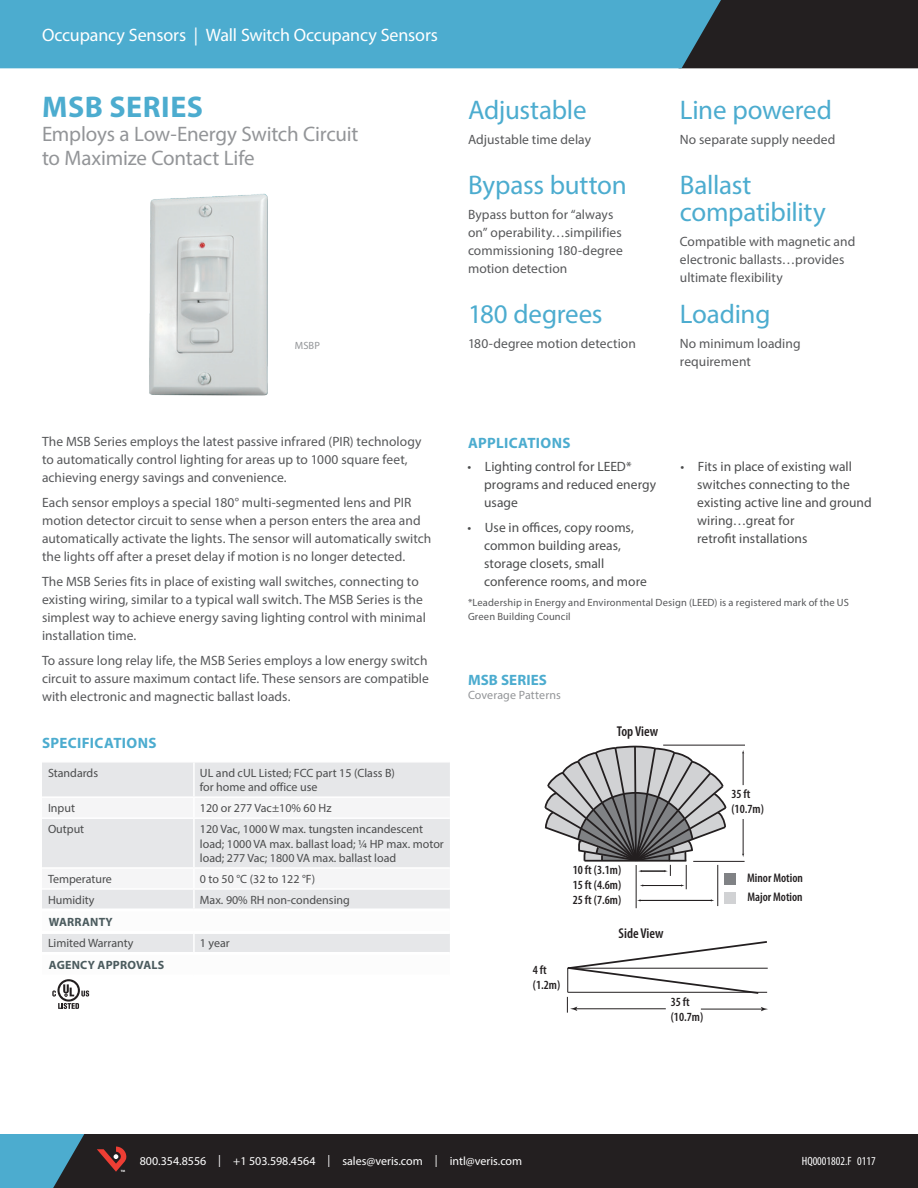
<style>
.page{position:relative;width:918px;height:1188px;background:#fff}
.page>*{position:absolute;margin:0;border:0;box-sizing:border-box;transform-origin:0 0}
.t1{font:700 30px "Myriad Pro";letter-spacing:.015em;color:#4caccf}
.t2{font:27px/27px "Myriad Pro";letter-spacing:-.01em;color:#4caccf}
.t3{font:21px/24px "Myriad Pro";letter-spacing:-.01em;color:#939598}
.t4{font:18px "Myriad Pro";letter-spacing:-.005em;color:#fff}
.t5{font:700 15px "Myriad Pro";letter-spacing:.02em;color:#4caccf}
.t6{font:600 condensed 14.25px "Myriad Pro";color:#231f20}
.t7{font:13.5px/18px "Myriad Pro";letter-spacing:.005em;color:#57585a}
.t8{font:13.5px/18px "Myriad Pro";letter-spacing:.005em;color:#4b4c4d}
.t9{font:600 condensed 12.45px/15px "Myriad Pro";color:#231f20}
.t10{font:12px/14.4px "Myriad Pro";color:#4b4c4d}
.t11{font:12px "Myriad Pro";color:#fff}
.t12{font:700 12px "Myriad Pro";letter-spacing:.02em;color:#4b5b5e}
.t13{font:12px "Myriad Pro";letter-spacing:.005em;color:#939598}
.t14{font:condensed 12px "Myriad Pro";color:#fff}
.t15{font:10.5px/13.5px "Myriad Pro";letter-spacing:.01em;color:#57585a}
.t16{font:10.5px "Myriad Pro";color:#939598}
.t17{font:700 3.15px "Myriad Pro";color:#fff}
.s1{color:#57585a}
</style>
<div class="page">
<img style="left:149px;top:193px;width:119px;height:203px">
<div style="left:42px;top:763px;width:408px;height:33px;background:#e6e7e9"></div>
<hr style="left:193px;top:763px;width:2px;height:33px;background:#fff">
<svg style="left:42px;top:819px;width:408px;height:133px"></svg>
<hr style="left:42px;top:908px;width:152px;height:3px;background:#fff">
<hr style="left:194px;top:908px;width:256px;height:3px;background:#fff">
<hr style="left:42px;top:931px;width:152px;height:3px;background:#fff">
<hr style="left:194px;top:931px;width:256px;height:3px;background:#fff">
<svg style="left:544px;top:745px;width:224px;height:268px"></svg>
<div style="left:724px;top:873px;width:12px;height:12px;background:#808285"></div>
<div style="left:724px;top:892px;width:12px;height:12px;background:#d1d2d4"></div>
<svg style="left:58px;top:1003px;width:21px;height:6px"></svg>
<svg style="left:81px;top:990px;width:8px;height:7px"></svg>
<svg style="left:57px;top:979px;width:23px;height:23px"></svg>
<svg style="left:60px;top:981px;width:18px;height:19px"></svg>
<svg style="left:63px;top:984px;width:11px;height:12px"></svg>
<svg style="left:52px;top:990px;width:4px;height:7px"></svg>
<div style="left:84px;top:1134px;width:834px;height:54px;background:#231f20"></div>
<svg style="left:0;top:1134px;width:84px;height:54px"></svg>
<div style="left:729px;top:0;width:189px;height:68px;background:#231f20"></div>
<div style="left:0;top:0;width:729px;height:68px;background:#4caccf"></div>
<svg style="left:97px;top:1147px;width:29px;height:25px"></svg>
<h3 class="t4" style="left:42px;top:24px;width:398px">Occupancy Sensors | Wall Switch Occupancy Sensors</h3>
<h1 class="t1" style="left:42px;top:87px;width:162px">MSB SERIES</h1>
<h3 class="t3" style="left:42px;top:122px;width:318px">Employs a Low-Energy Switch Circuit to Maximize Contact Life</h3>
<p class="t16" style="left:295px;top:339px;width:27px">MSBP</p>
<h2 class="t2" style="left:468px;top:96px;width:120px">Adjustable</h2>
<p class="t7" style="left:468px;top:130px;width:125px">Adjustable time delay</p>
<h2 class="t2" style="left:468px;top:171px;width:160px">Bypass button</h2>
<p class="t7" style="left:468px;top:205px;width:156px">Bypass button for “always on” operability…simpilifies commissioning 180-degree motion detection</p>
<h2 class="t2" style="left:468px;top:300px;width:136px">180 degrees</h2>
<p class="t7" style="left:468px;top:334px;width:169px">180-degree motion detection</p>
<h2 class="t2" style="left:680px;top:96px;width:154px">Line powered</h2>
<p class="t7" style="left:680px;top:130px;width:157px">No separate supply needed</p>
<h2 class="t2" style="left:680px;top:171px;width:147px">Ballast compatibility</h2>
<p class="t7" style="left:680px;top:232px;width:177px">Compatible with magnetic and electronic ballasts…provides ultimate flexibility</p>
<h2 class="t2" style="left:680px;top:300px;width:92px">Loading</h2>
<p class="t7" style="left:680px;top:334px;width:122px">No minimum loading requirement</p>
<p class="t7" style="left:42px;top:433px;width:381px">The MSB Series employs the latest passive infrared (PIR) technology to automatically control lighting for areas up to 1000 square feet, achieving energy savings and convenience.</p>
<p class="t7" style="left:42px;top:493px;width:391px">Each sensor employs a special 180° multi-segmented lens and PIR motion detector circuit to sense when a person enters the area and automatically activate the lights. The sensor will automatically switch the lights off after a preset delay if motion is no longer detected.</p>
<p class="t7" style="left:42px;top:572px;width:385px">The MSB Series fits in place of existing wall switches, connecting to existing wiring, similar to a typical wall switch. The MSB Series is the simplest way to achieve energy saving lighting control with minimal installation time.</p>
<p class="t7" style="left:42px;top:651px;width:389px;text-align:justify">To assure long relay life, the MSB Series employs a low energy switch circuit to assure maximum contact life. These sensors are compatible with electronic and magnectic ballast loads.</p>
<p class="t5" style="left:42px;top:733px;width:116px">SPECIFICATIONS</p>
<p class="t10" style="left:48px;top:765px;width:52px">Standards</p>
<p class="t10" style="left:200px;top:765px;width:197px">UL and cUL Listed; FCC part 15 (Class B) for home and office use</p>
<p class="t10" style="left:48px;top:801px;width:29px">Input</p>
<p class="t10" style="left:200px;top:801px;width:133px">120 or 277 Vac±10% 60 Hz</p>
<p class="t10" style="left:48px;top:822px;width:38px">Output</p>
<p class="t10" style="left:200px;top:822px;width:245px">120 Vac, 1000 W max. tungsten incandescent load; 1000 VA max. ballast load; ¼ HP max. motor load; 277 Vac; 1800 VA max. ballast load</p>
<p class="t10" style="left:48px;top:872px;width:65px">Temperature</p>
<p class="t10" style="left:200px;top:872px;width:117px">0 to 50 °C (32 to 122 °F)</p>
<p class="t10" style="left:48px;top:893px;width:48px">Humidity</p>
<p class="t10" style="left:200px;top:893px;width:151px">Max. 90% RH non-condensing</p>
<p class="t12" style="left:49px;top:914px;width:65px">WARRANTY</p>
<p class="t10" style="left:48px;top:936px;width:87px">Limited Warranty</p>
<p class="t10" style="left:200px;top:936px;width:31px">1 year</p>
<p class="t12" style="left:49px;top:957px;width:117px">AGENCY APPROVALS</p>
<p class="t5" style="left:468px;top:433px;width:104px">APPLICATIONS</p>
<p class="t8" style="left:484px;top:457px;width:174px;text-indent:-16px">• Lighting control for LEED* programs and reduced energy usage</p>
<p class="t8" style="left:484px;top:518px;width:164px;text-indent:-16px">• Use in offices, copy rooms, common building areas, storage closets, small conference rooms, and more</p>
<p class="t8" style="left:697px;top:457px;width:176px;text-indent:-16px">• Fits in place of existing wall switches connecting to the existing active line and ground wiring<span class="s1">…</span>great for<br>retrofit installations</p>
<p class="t15" style="left:468px;top:596px;width:382px">*Leadership in Energy and Environmental Design (LEED) is a registered mark of the US<br>Green Building Council</p>
<p class="t5" style="left:468px;top:670px;width:81px">MSB SERIES</p>
<p class="t13" style="left:468px;top:687px;width:94px">Coverage Patterns</p>
<p class="t6" style="left:617px;top:724px;width:43px">Top View</p>
<p class="t9" style="left:533px;top:963px;width:29px">4 ft (1.2m)</p>
<p class="t9" style="left:573px;top:863px;width:50px;text-align:justify">10 ft (3.1m)<br>15 ft (4.6m)<br>25 ft (7.6m)</p>
<p class="t6" style="left:619px;top:926px;width:47px">Side View</p>
<p class="t9" style="left:671px;top:995px;width:34px">35 ft (10.7m)</p>
<p class="t9" style="left:731px;top:787px;width:34px">35 ft (10.7m)</p>
<p class="t9" style="left:747px;top:869px;width:57px;line-height:18.9px">Minor Motion<br>Major Motion</p>
<p class="t17" style="left:121px;top:1169px;width:6px">TM</p>
<p class="t11" style="left:140px;top:1153px;width:384px">800.354.8556 | +1 503.598.4564 | sales@veris.com | intl@veris.com</p>
<p class="t14" style="left:802px;top:1154px;width:75px">HQ0001802.F 0117</p>
</div>
